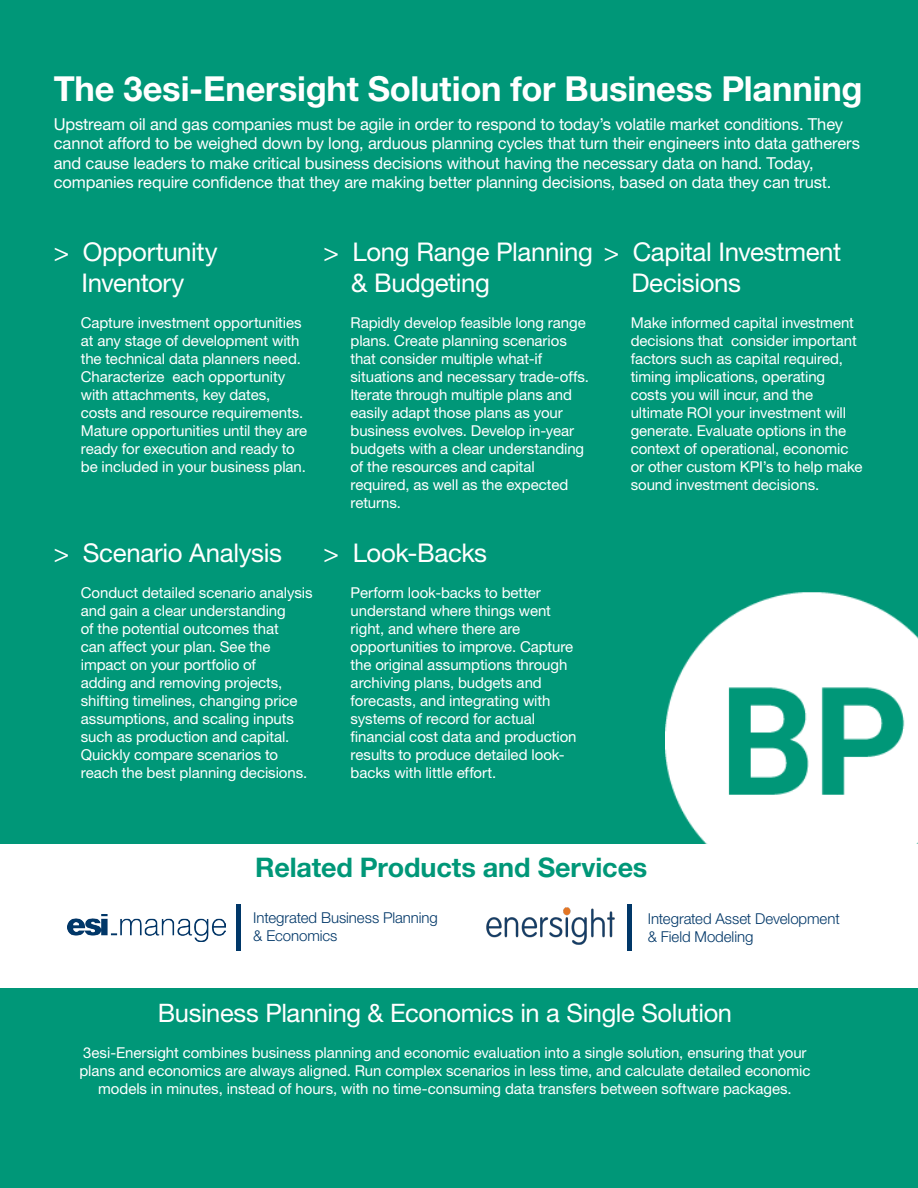
<style>
.page{position:relative;width:918px;height:1188px;background:#fff}
.page>*{position:absolute;margin:0;border:0;box-sizing:border-box;transform-origin:0 0}
.t1{font:700 34.5px "Helvetica Neue LT Std";letter-spacing:-.005em;color:#fff}
.t2{font:700 27px "Helvetica Neue LT Std";letter-spacing:-.005em;color:#009778}
.t3{font:25.8px/31px "Helvetica Neue LT Std";letter-spacing:-.015em;color:#fff;text-align:center}
.t4{font:25.5px "Helvetica Neue LT Std";letter-spacing:-.015em;color:#fff}
.t5{font:16.5px/19.5px "Helvetica Neue LT Std";letter-spacing:-.01em;color:#fff}
.t6{font:15px/18px "Helvetica Neue LT Std";letter-spacing:-.005em;color:#fff}
.t7{font:300 15px/18px "Helvetica Neue LT Std";letter-spacing:-.005em;color:#003768}
</style>
<div class="page">
<div style="left:0;top:0;width:918px;height:843px;background:#009778"></div>
<div style="left:0;top:989px;width:918px;height:199px;background:#009778"></div>
<img style="left:67px;top:915px;width:158px;height:27px">
<hr style="left:237px;top:904px;width:4px;height:47px;background:#003768">
<img style="left:666px;top:592px;width:252px;height:251px">
<img style="left:486px;top:908px;width:128px;height:37px">
<div style="left:627px;top:904px;width:5px;height:47px;background:#003768"></div>
<p class="t1" style="left:54px;top:68px;width:810px">The 3esi-Enersight Solution for Business Planning</p>
<p class="t5" style="left:54px;top:114px;width:808px">Upstream oil and gas companies must be agile in order to respond to today’s volatile market conditions. They cannot afford to be weighed down by long, arduous planning cycles that turn their engineers into data gatherers and cause leaders to make critical business decisions without having the necessary data on hand. Today,</p>
<p class="t5" style="left:54px;top:172px;width:779px">companies require confidence that they are making better planning decisions, based on data they can trust.</p>
<p class="t3" style="left:54px;top:236px;width:165px">&gt; Opportunity<br>Inventory</p>
<p class="t6" style="left:81px;top:314px;width:228px">Capture investment opportunities at any stage of development with the technical data planners need.<br>Characterize each opportunity with attachments, key dates, costs and resource requirements.<br>Mature opportunities until they are ready for execution and ready to be included in your business plan.</p>
<p class="t3" style="left:631px;top:236px;width:211px;text-align:left;text-indent:-308px">&gt; Long Range Planning &gt; Capital Investment<br>Decisions</p>
<p class="t6" style="left:631px;top:314px;width:233px">Make informed capital investment decisions that consider important factors such as capital required, timing implications, operating costs you will incur, and the ultimate ROI your investment will generate. Evaluate options in the context of operational, economic or other custom KPI’s to help make sound investment decisions.</p>
<p class="t3" style="left:351px;top:267px;width:140px">&amp; Budgeting</p>
<p class="t6" style="left:351px;top:314px;width:240px">Rapidly develop feasible long range plans. Create planning scenarios that consider multiple what-if situations and necessary trade-offs.<br>Iterate through multiple plans and easily adapt those plans as your business evolves. Develop in-year budgets with a clear understanding of the resources and capital required, as well as the expected returns.</p>
<p class="t3" style="left:54px;top:537px;width:230px">&gt; Scenario Analysis</p>
<p class="t6" style="left:81px;top:584px;width:233px">Conduct detailed scenario analysis and gain a clear understanding<br>of the potential outcomes that<br>can affect your plan. See the impact on your portfolio of<br>adding and removing projects, shifting timelines, changing price assumptions, and scaling inputs such as production and capital.<br>Quickly compare scenarios to reach the best planning decisions.</p>
<p class="t3" style="left:324px;top:537px;width:165px">&gt; Look-Backs</p>
<p class="t6" style="left:351px;top:584px;width:227px">Perform look-backs to better understand where things went right, and where there are opportunities to improve. Capture the original assumptions through archiving plans, budgets and forecasts, and integrating with systems of record for actual financial cost data and production results to produce detailed look&shy;backs with little effort.</p>
<p class="t2" style="left:255px;top:850px;width:394px">Related Products and Services</p>
<p class="t7" style="left:253px;top:908px;width:186px">Integrated Business Planning</p>
<p class="t7" style="left:253px;top:926px;width:86px">&amp; Economics</p>
<p class="t7" style="left:648px;top:909px;width:193px">Integrated Asset Development &amp; Field Modeling</p>
<p class="t4" style="left:158px;top:997px;width:576px">Business Planning &amp; Economics in a Single Solution</p>
<p class="t6" style="left:79px;top:1043px;width:733px;text-align:center">3esi-Enersight combines business planning and economic evaluation into a single solution, ensuring that your plans and economics are always aligned. Run complex scenarios in less time, and calculate detailed economic models in minutes, instead of hours, with no time-consuming data transfers between software packages.</p>
</div>
